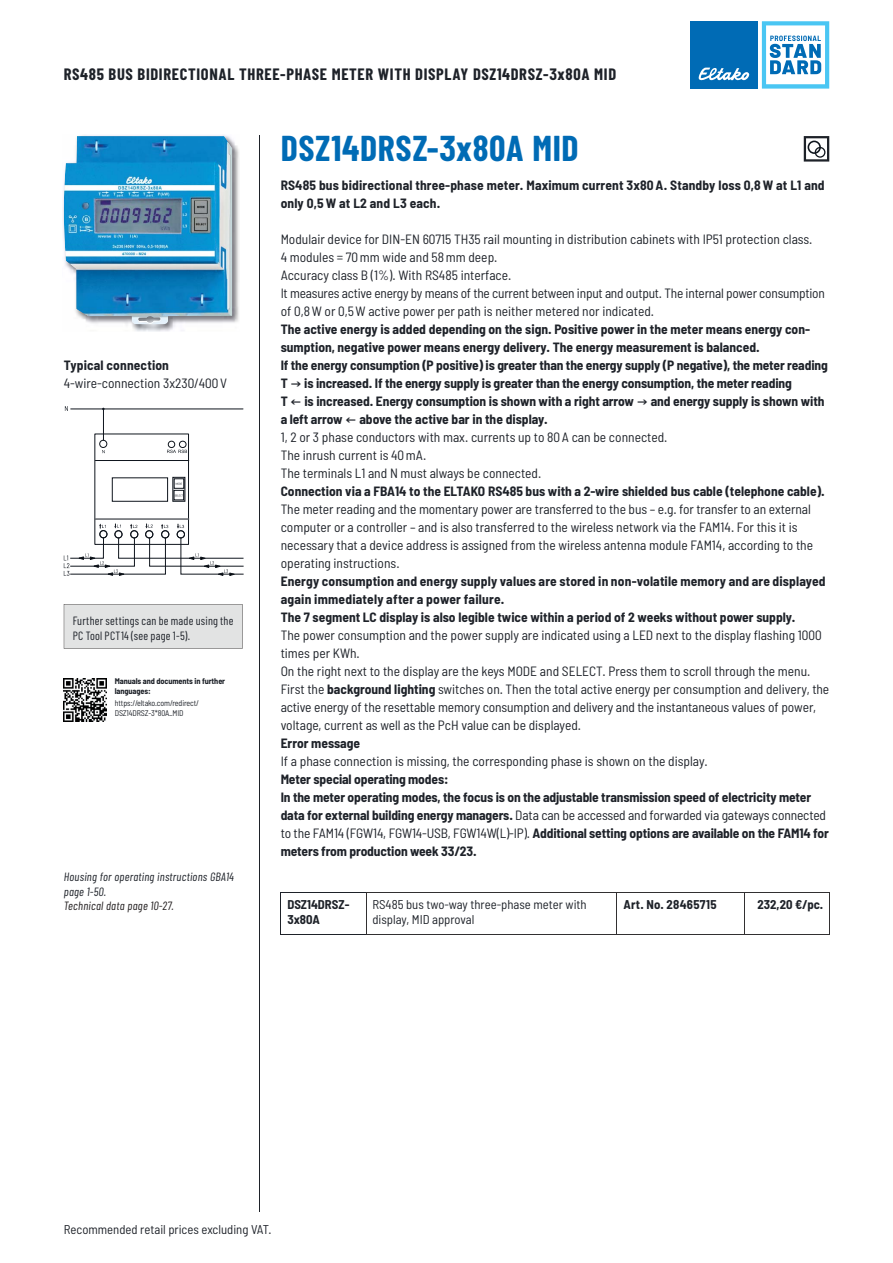
<style>
.page{position:relative;width:893px;height:1263px;background:#fff}
.page>*{position:absolute;margin:0;border:0;box-sizing:border-box;transform-origin:0 0}
.t1{font:700 36px "Barlow Condensed";letter-spacing:.02em;color:#006bb5}
.t2{font:700 16.5px "Barlow Condensed";letter-spacing:.04em;color:#1e2229}
.t3{font:semi-condensed 13.5px/18px "Barlow";color:#1e2229}
.t4{font:700 semi-condensed 13.5px/18px "Barlow";color:#1e2229}
.t5{font:semi-condensed 12.75px/15px "Barlow";color:#1e2229}
.t6{font:700 semi-condensed 12.75px/15px "Barlow";color:#1e2229}
.t7{font:700 semi-condensed 12.75px "Barlow";letter-spacing:.02em;color:#1e2229}
.t8{font:12px/14.4px "Barlow Condensed";letter-spacing:.02em;color:#1e2229}
.t9{font:italic 12px/14.4px "Barlow Condensed";letter-spacing:.02em;color:#1e2229}
.t10{font:italic 12px "Barlow Condensed";letter-spacing:.02em;color:#231f20}
.t11{font:semi-condensed 8.25px/9.8px "Barlow";letter-spacing:-.015em;color:#1e2229}
.t12{font:700 semi-condensed 8.25px/9.8px "Barlow";letter-spacing:-.01em;color:#1e2229}
.s1{font-weight:700}
.s2{font-weight:400}
</style>
<div class="page">
<hr style="left:259px;top:136px;width:1px;height:1076px;background:#1e2229">
<div style="left:690px;top:21px;width:68px;height:68px;background:#006bb5"></div>
<svg style="left:698px;top:68px;width:51px;height:13px"></svg>
<svg style="left:762px;top:21px;width:67px;height:68px"></svg>
<svg style="left:804px;top:136px;width:25px;height:26px"></svg>
<div style="left:807px;top:141px;width:14px;height:13px;border:2px solid #0f151d;border-radius:50%"></div>
<div style="left:815px;top:147px;width:10px;height:11px;border:1px solid #0f151d;border-radius:50%"></div>
<hr style="left:281px;top:892px;width:85px;height:1px;background:#1e2229">
<hr style="left:281px;top:893px;width:1px;height:42px;background:#1e2229">
<hr style="left:281px;top:935px;width:85px;height:1px;background:#1e2229">
<hr style="left:744px;top:892px;width:86px;height:1px;background:#323031">
<hr style="left:829px;top:893px;width:1px;height:42px;background:#323031">
<hr style="left:366px;top:935px;width:464px;height:1px;background:#323031">
<hr style="left:366px;top:892px;width:251px;height:1px;background:#323031">
<hr style="left:366px;top:893px;width:1px;height:42px;background:#323031">
<hr style="left:617px;top:892px;width:127px;height:1px;background:#323031">
<hr style="left:617px;top:893px;width:1px;height:42px;background:#323031">
<hr style="left:744px;top:893px;width:1px;height:42px;background:#323031">
<img style="left:64px;top:679px;width:42px;height:42px">
<div style="left:94px;top:434px;width:95px;height:111px;border:1px solid #0f151d"></div>
<div style="left:179px;top:441px;width:7px;height:7px;border:1px solid #0f151d;border-radius:50%"></div>
<div style="left:168px;top:441px;width:7px;height:7px;border:1px solid #0f151d;border-radius:50%"></div>
<div style="left:100px;top:440px;width:7px;height:8px;border:1px solid #0f151d;border-radius:50%"></div>
<svg style="left:99px;top:524px;width:7px;height:4px"></svg>
<svg style="left:130px;top:524px;width:7px;height:4px"></svg>
<svg style="left:161px;top:524px;width:7px;height:4px"></svg>
<svg style="left:114px;top:524px;width:7px;height:4px"></svg>
<svg style="left:145px;top:524px;width:8px;height:4px"></svg>
<svg style="left:177px;top:524px;width:7px;height:5px"></svg>
<hr style="left:95px;top:519px;width:94px;height:1px;background:#0f151d">
<hr style="left:95px;top:460px;width:94px;height:1px;background:#0f151d">
<svg style="left:112px;top:477px;width:73px;height:25px"></svg>
<svg style="left:167px;top:450px;width:20px;height:3px"></svg>
<div style="left:161px;top:531px;width:8px;height:7px;border:1px solid #0f151d;border-radius:50%"></div>
<div style="left:177px;top:531px;width:8px;height:7px;border:1px solid #0f151d;border-radius:50%"></div>
<div style="left:145px;top:531px;width:8px;height:7px;border:1px solid #0f151d;border-radius:50%"></div>
<div style="left:131px;top:531px;width:7px;height:7px;border:1px solid #0f151d;border-radius:50%"></div>
<div style="left:100px;top:530px;width:7px;height:8px;border:1px solid #0f151d;border-radius:50%"></div>
<div style="left:115px;top:531px;width:7px;height:7px;border:1px solid #0f151d;border-radius:50%"></div>
<hr style="left:103px;top:409px;width:1px;height:31px;background:#0f151d">
<hr style="left:71px;top:409px;width:172px;height:1px;background:#0f151d">
<svg style="left:64px;top:538px;width:179px;height:38px"></svg>
<svg style="left:65px;top:406px;width:3px;height:5px"></svg>
<div style="left:64px;top:604px;width:178px;height:45px;background:#e2e3e3"></div>
<img style="left:63px;top:135px;width:176px;height:196px">
<img style="left:64px;top:136px;width:168px;height:188px">
<p class="t2" style="left:64px;top:65px;width:554px">RS485 BUS BIDIRECTIONAL THREE-PHASE METER WITH DISPLAY DSZ14DRSZ-3x80A MID</p>
<p class="t4" style="left:64px;top:358px;width:107px">Typical connection</p>
<p class="t3" style="left:64px;top:376px;width:165px">4-wire-connection 3x230/400 V</p>
<p class="t8" style="left:73px;top:615px;width:162px">Further settings can be made using the<br>PC Tool PCT14 (see page 1-5).</p>
<p class="t12" style="left:115px;top:677px;width:112px">Manuals and documents in further languages:</p>
<p class="t11" style="left:115px;top:699px;width:85px">https://eltako.com/redirect/<br>DSZ14DRSZ-3*80A_MID</p>
<p class="t9" style="left:64px;top:871px;width:172px">Housing for operating instructions GBA14 page 1-50.</p>
<p class="t10" style="left:64px;top:902px;width:112px">Technical data page 10-27.</p>
<h1 class="t1" style="left:281px;top:128px;width:299px">DSZ14DRSZ-3x80A MID</h1>
<p class="t4" style="left:281px;top:178px;width:545px">RS485 bus bidirectional three-phase meter. Maximum current 3x80 A. Standby loss 0,8 W at L1 and only 0,5 W at L2 and L3 each.</p>
<p class="t3" style="left:281px;top:232px;width:546px">Modulair device for DIN-EN 60715 TH35 rail mounting in distribution cabinets with IP51 protection class.<br>4 modules = 70 mm wide and 58 mm deep.<br>Accuracy class B (1%). With RS485 interface.<br>It measures active energy by means of the current between input and output. The internal power consumption of 0,8 W or 0,5 W active power per path is neither metered nor indicated.</p>
<p class="t4" style="left:281px;top:322px;width:548px">The active energy is added depending on the sign. Positive power in the meter means energy con&shy;sumption, negative power means energy delivery. The energy measurement is balanced.<br>If the energy consumption (P positive) is greater than the energy supply (P negative), the meter reading T is increased. If the energy supply is greater than the energy consumption, the meter reading<br>T is increased. Energy consumption is shown with a right arrow and energy supply is shown with a left arrow above the active bar in the display.</p>
<p class="t3" style="left:281px;top:430px;width:388px">1, 2 or 3 phase conductors with max. currents up to 80 A can be connected.<br>The inrush current is 40 mA.<br>The terminals L1 and N must always be connected.</p>
<p class="t4" style="left:281px;top:484px;width:545px">Connection via a FBA14 to the ELTAKO RS485 bus with a 2-wire shielded bus cable (telephone cable).</p>
<p class="t3" style="left:281px;top:502px;width:534px">The meter reading and the momentary power are transferred to the bus – e.g. for transfer to an external computer or a controller – and is also transferred to the wireless network via the FAM14. For this it is necessary that a device address is assigned from the wireless antenna module FAM14, according to the operating instructions.</p>
<p class="t4" style="left:281px;top:574px;width:546px">Energy consumption and energy supply values are stored in non-volatile memory and are displayed again immediately after a power failure.<br>The 7 segment LC display is also legible twice within a period of 2 weeks without power supply.</p>
<p class="t3" style="left:281px;top:628px;width:550px">The power consumption and the power supply are indicated using a LED next to the display flashing 1000 times per KWh.<br>On the right next to the display are the keys MODE and SELECT. Press them to scroll through the menu.<br>First the <span class="s1">background lighting</span> switches on. Then the total active energy per consumption and delivery, the active energy of the resettable memory consumption and delivery and the instantaneous values of power, voltage, current as well as the PcH value can be displayed.</p>
<p class="t4" style="left:281px;top:736px;width:81px">Error message</p>
<p class="t3" style="left:281px;top:754px;width:428px">If a phase connection is missing, the corresponding phase is shown on the display.</p>
<p class="t4" style="left:281px;top:772px;width:550px">Meter special operating modes:<br>In the meter operating modes, the focus is on the adjustable transmission speed of electricity meter data for external building energy managers. <span class="s2">Data can be accessed and forwarded via gateways connected to the FAM14 (FGW14, FGW14-USB, FGW14W(L)-IP).</span> Additional setting options are available on the FAM14 for meters from production week 33/23.</p>
<p class="t6" style="left:287px;top:899px;width:64px">DSZ14DRSZ-<br>3x80A</p>
<p class="t5" style="left:372px;top:899px;width:216px">RS485 bus two-way three-phase meter with display, MID approval</p>
<p class="t7" style="left:623px;top:900px;width:95px">Art. No. 28465715</p>
<p class="t6" style="left:757px;top:899px;width:67px">232,20 €/pc.</p>
<p class="t5" style="left:64px;top:1224px;width:209px">Recommended retail prices excluding VAT.</p>
</div>
